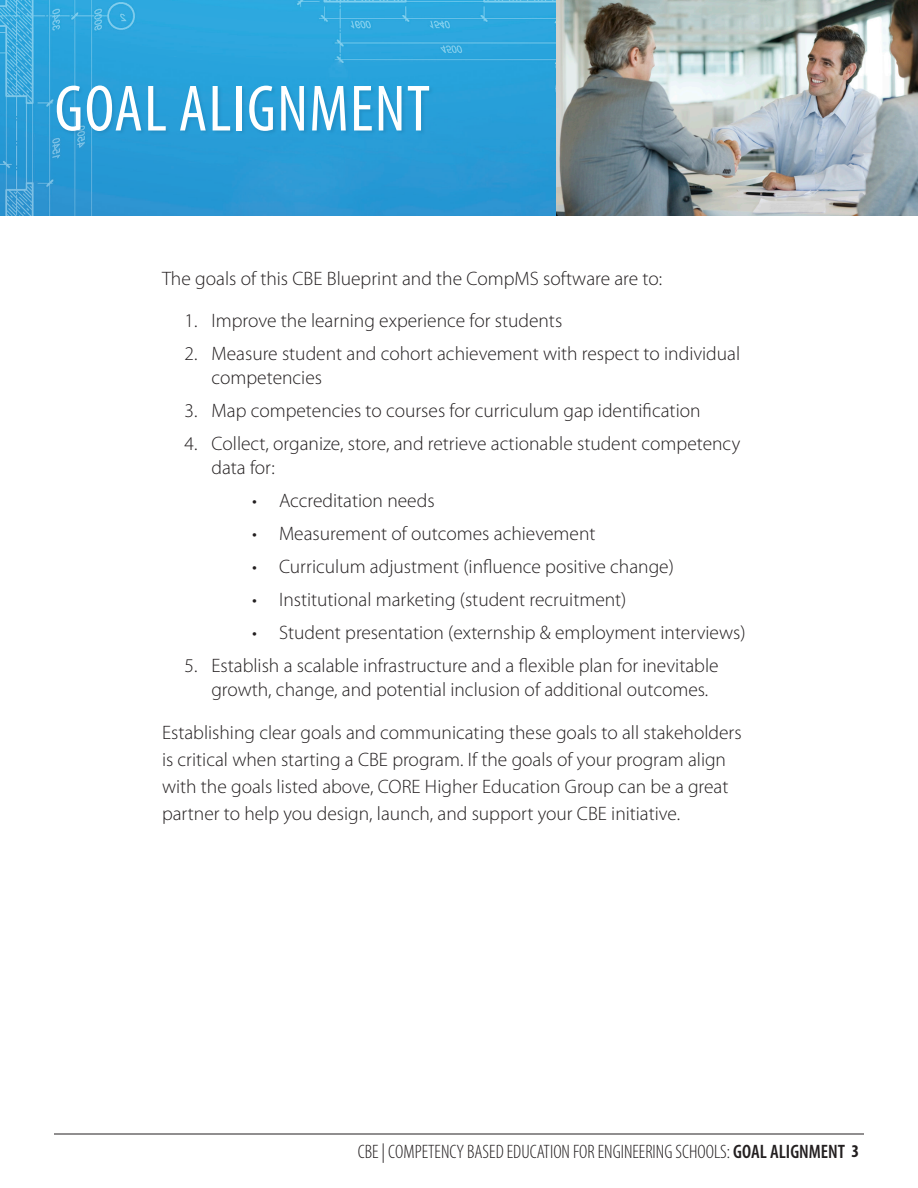
<style>
.page{position:relative;width:918px;height:1188px;background:#fff}
.page>*{position:absolute;margin:0;border:0;box-sizing:border-box;transform-origin:0 0}
.Page_Header{font:condensed 66px "Myriad Pro";letter-spacing:.02em;color:#fff}
.Body_Text{font:300 19.5px/24px "Myriad Pro";color:#231f20}
.Page_Footer__Page_Ti{font:300 condensed 19.5px "Myriad Pro";color:#231f20}
.s1{font-weight:600}
.s2{font-weight:700;font-size:18px}
</style>
<div class="page">
<img style="left:0;top:0;width:557px;height:216px">
<hr style="left:54px;top:1134px;width:810px;height:1px;background:#231f20">
<div style="left:56px;top:85px;width:378px;height:51px;background:#074064;opacity:.15"></div>
<img style="left:557px;top:0;width:361px;height:216px">
<p class="Page_Header" style="left:55px;top:73px;width:377px">GOAL ALIGNMENT</p>
<p class="Body_Text" style="left:162px;top:266px;width:502px">The goals of this CBE Blueprint and the CompMS software are to:</p>
<p class="Body_Text" style="left:184px;top:308px;width:379px">1. Improve the learning experience for students</p>
<p class="Body_Text" style="left:212px;top:341px;width:530px;text-indent:-27px">2. Measure student and cohort achievement with respect to individual competencies</p>
<p class="Body_Text" style="left:184px;top:398px;width:518px">3. Map competencies to courses for curriculum gap identification</p>
<p class="Body_Text" style="left:212px;top:431px;width:530px;text-indent:-27px">4. Collect, organize, store, and retrieve actionable student competency data for:</p>
<p class="Body_Text" style="left:252px;top:488px;width:184px">• Accreditation needs</p>
<p class="Body_Text" style="left:252px;top:521px;width:345px">• Measurement of outcomes achievement</p>
<p class="Body_Text" style="left:252px;top:554px;width:423px">• Curriculum adjustment (influence positive change)</p>
<p class="Body_Text" style="left:252px;top:587px;width:376px">• Institutional marketing (student recruitment)</p>
<p class="Body_Text" style="left:252px;top:620px;width:495px">• Student presentation (externship &amp; employment interviews)</p>
<p class="Body_Text" style="left:212px;top:653px;width:509px;text-indent:-27px">5. Establish a scalable infrastructure and a flexible plan for inevitable growth, change, and potential inclusion of additional outcomes.</p>
<p class="Body_Text" style="left:162px;top:719px;width:581px;line-height:27px">Establishing clear goals and communicating these goals to all stakeholders is critical when starting a CBE program. If the goals of your program align with the goals listed above, CORE Higher Education Group can be a great partner to help you design, launch, and support your CBE initiative.</p>
<p class="Page_Footer__Page_Ti" style="left:358px;top:1141px;width:503px">CBE | COMPETENCY BASED EDUCATION FOR ENGINEERING SCHOOLS: <span class="s1">GOAL ALIGNMENT</span> <span class="s2">3</span></p>
</div>
